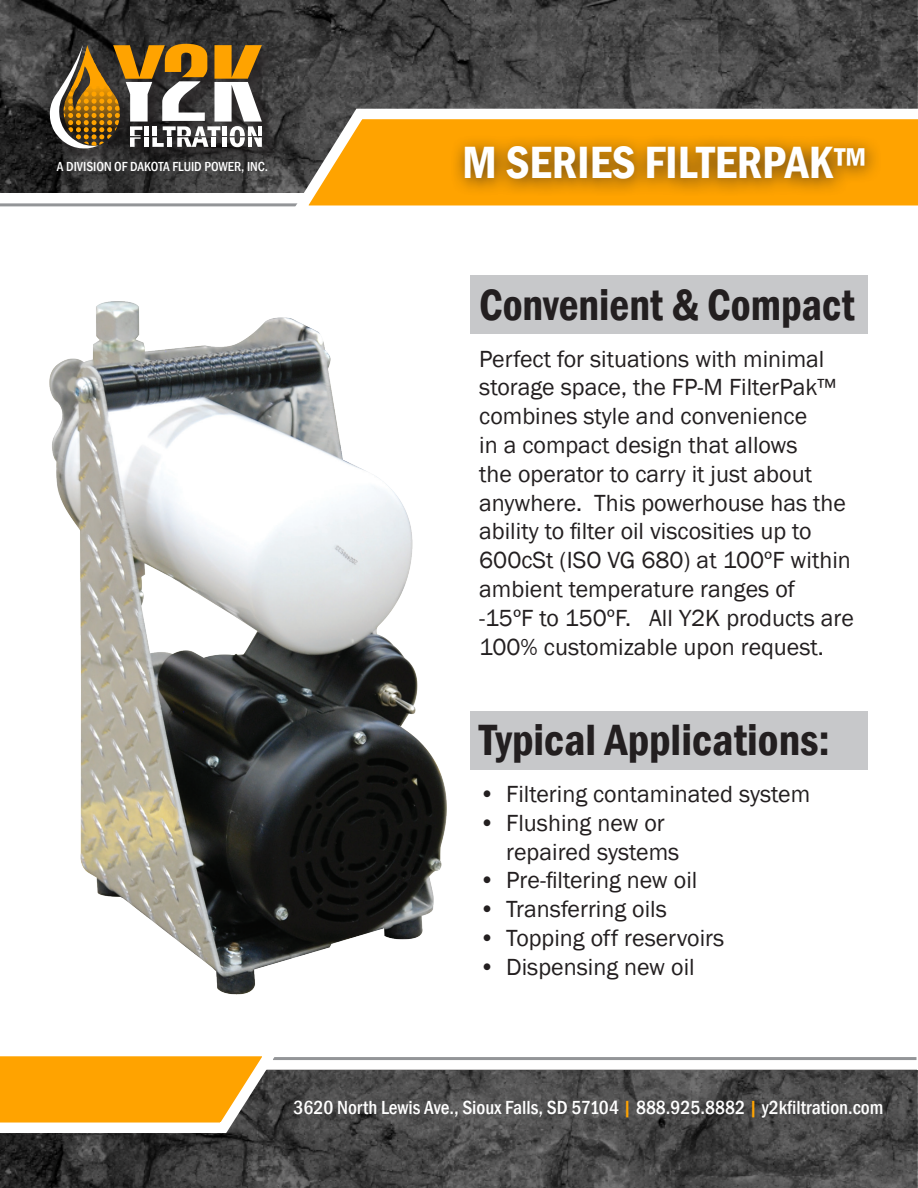
<style>
.page{position:relative;width:918px;height:1188px;background:#fff}
.page>*{position:absolute;margin:0;border:0;box-sizing:border-box;transform-origin:0 0}
.t1{font:600 condensed 46.5px "Franklin Gothic";color:#fff}
.t2{font:600 condensed 45px "Franklin Gothic";color:#231f20}
.t3{font:600 condensed 45px "Franklin Gothic";color:#231f20;scale:.96 1}
.t4{font:24px/28.8px "Franklin Gothic";color:#231f20}
.t5{font:500 condensed 19.5px "Franklin Gothic";color:#fff}
.t6{font:500 condensed 13.5px "Franklin Gothic";color:#fff}
.s1{color:#ffa300}
</style>
<div class="page">
<svg style="left:0;top:1070px;width:916px;height:118px;background:#464646"></svg>
<hr style="left:273px;top:1057px;width:643px;height:3px;background:#939598">
<svg style="left:0;top:0;width:916px;height:161px;background:#424242"></svg>
<div style="left:51px;top:45px;width:227px;height:120px;background:#231f20;opacity:.75"></div>
<svg style="left:50px;top:44px;width:212px;height:104px"></svg>
<svg style="left:280px;top:102px;width:638px;height:104px"></svg>
<div style="left:450px;top:134px;width:432px;height:64px;background:#231f20;opacity:.75"></div>
<div style="left:470px;top:276px;width:398px;height:58px;background:#c7c8ca"></div>
<div style="left:470px;top:711px;width:398px;height:58px;background:#c7c8ca"></div>
<img style="left:0;top:161px;width:569px;height:1000px">
<p class="t6" style="left:57px;top:158px;width:213px">A DIVISION OF DAKOTA FLUID POWER, INC.</p>
<p class="t1" style="left:462px;top:132px;width:407px">M SERIES FILTERPAK™</p>
<p class="t3" style="left:479px;top:274px;width:393px">Convenient &amp; Compact</p>
<p class="t4" style="left:479px;top:345px;width:376px">Perfect for situations with minimal storage space, the FP-M FilterPak™ combines style and convenience<br>in a compact design that allows<br>the operator to carry it just about anywhere. This powerhouse has the ability to filter oil viscosities up to 600cSt (ISO VG 680) at 100ºF within ambient temperature ranges of -15ºF to 150ºF. All Y2K products are 100% customizable upon request.</p>
<p class="t2" style="left:479px;top:710px;width:352px">Typical Applications:</p>
<p class="t4" style="left:479px;top:780px;width:332px">• Filtering contaminated system</p>
<p class="t4" style="left:479px;top:809px;width:187px">• Flushing new or</p>
<p class="t4" style="left:506px;top:838px;width:175px">repaired systems</p>
<p class="t4" style="left:479px;top:866px;width:220px">• Pre-filtering new oil</p>
<p class="t4" style="left:479px;top:895px;width:189px">• Transferring oils</p>
<p class="t4" style="left:479px;top:924px;width:247px">• Topping off reservoirs</p>
<p class="t4" style="left:479px;top:953px;width:217px">• Dispensing new oil</p>
<p class="t5" style="left:294px;top:1095px;width:591px">3620 North Lewis Ave., Sioux Falls, SD 57104 <span class="s1">|</span> 888.925.8882 <span class="s1">|</span> y2kfiltration.com</p>
</div>
